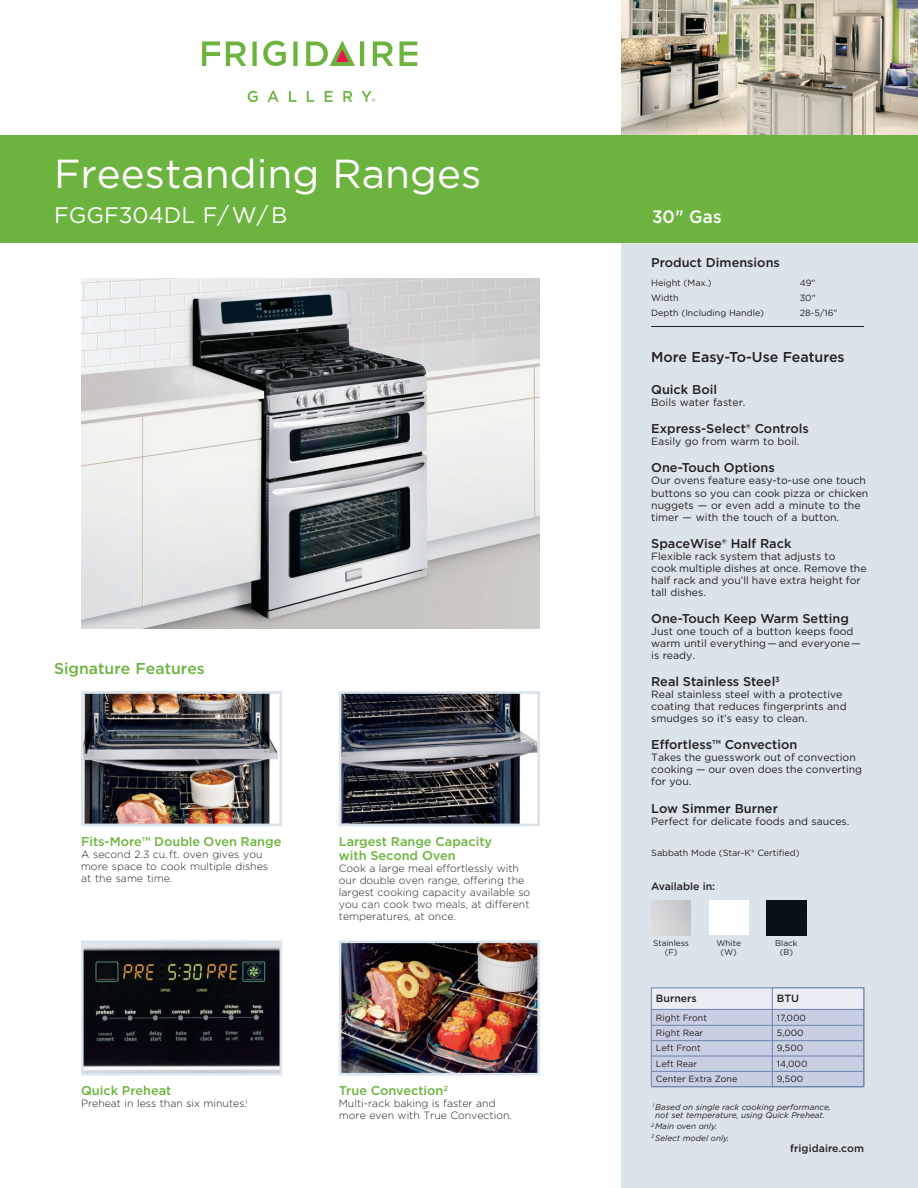
<style>
.page{position:relative;width:918px;height:1188px;background:#fff}
.page>*{position:absolute;margin:0;border:0;box-sizing:border-box;transform-origin:0 0}
.t1{font:40.5px "Gotham";color:#fff}
.t2{font:22.5px "Gotham";color:#fff}
.t3{font:500 18px "Gotham";color:#fff;scale:.95 1}
.t4{font:500 15.75px "Gotham";color:#6cb43f}
.t5{font:500 14.25px "Gotham";color:#231f20}
.t6{font:500 12.75px "Gotham";color:#231f20}
.t7{font:500 12.75px/14.2px "Gotham";color:#6cb43f}
.t8{font:10.5px/12px "Gotham";color:#231f20}
.t9{font:300 10.5px/12px "Gotham";color:#231f20}
.t10{font:500 10.5px "Gotham";color:#231f20}
.t11{font:9px/15.3px "Gotham";color:#231f20}
.t12{font:italic 8.25px/8.2px "Gotham";color:#231f20;text-align:center}
.t13{font:8.25px/9px "Gotham";color:#231f20;text-align:center}
</style>
<div class="page">
<div style="left:621px;top:0;width:297px;height:1188px;background:#dbe4ea"></div>
<img style="left:621px;top:0;width:297px;height:135px">
<div style="left:0;top:135px;width:918px;height:108px;background:#6cb43f"></div>
<hr style="left:651px;top:326px;width:213px;height:1px;background:#231f20">
<svg style="left:248px;top:91px;width:10px;height:11px"></svg>
<svg style="left:268px;top:91px;width:11px;height:11px"></svg>
<svg style="left:289px;top:91px;width:7px;height:11px"></svg>
<svg style="left:307px;top:91px;width:7px;height:11px"></svg>
<svg style="left:325px;top:91px;width:8px;height:11px"></svg>
<svg style="left:343px;top:91px;width:9px;height:11px"></svg>
<svg style="left:263px;top:41px;width:23px;height:25px"></svg>
<svg style="left:400px;top:41px;width:17px;height:25px"></svg>
<svg style="left:202px;top:41px;width:18px;height:25px"></svg>
<svg style="left:226px;top:41px;width:20px;height:25px"></svg>
<svg style="left:252px;top:41px;width:5px;height:25px"></svg>
<svg style="left:293px;top:41px;width:5px;height:25px"></svg>
<svg style="left:373px;top:41px;width:20px;height:25px"></svg>
<svg style="left:306px;top:40px;width:58px;height:26px"></svg>
<svg style="left:361px;top:91px;width:14px;height:11px"></svg>
<div style="left:709px;top:901px;width:40px;height:34px;background:#fff"></div>
<img style="left:767px;top:901px;width:39px;height:34px">
<div style="left:651px;top:988px;width:213px;height:99px;background:#c8cfe2"></div>
<div style="left:651px;top:988px;width:212px;height:21px;background:#eaedf4"></div>
<hr style="left:651px;top:1009px;width:212px;height:1px;background:#6c83af">
<hr style="left:651px;top:1025px;width:212px;height:1px;background:#6c83af">
<hr style="left:651px;top:1040px;width:212px;height:1px;background:#6c83af">
<hr style="left:651px;top:1056px;width:212px;height:1px;background:#6c83af">
<hr style="left:651px;top:1071px;width:212px;height:1px;background:#6c83af">
<div style="left:651px;top:988px;width:213px;height:99px;border:1px solid #6c83af"></div>
<div style="left:772px;top:988px;width:92px;height:99px;border:1px solid #6c83af"></div>
<img style="left:85px;top:695px;width:193px;height:127px">
<div style="left:81px;top:691px;width:201px;height:135px;border:3px solid #dbe4ea"></div>
<img style="left:81px;top:279px;width:459px;height:349px">
<img style="left:343px;top:695px;width:193px;height:127px">
<div style="left:339px;top:691px;width:201px;height:135px;border:3px solid #dbe4ea"></div>
<img style="left:85px;top:944px;width:193px;height:128px">
<div style="left:81px;top:940px;width:201px;height:136px;border:3px solid #dbe4ea"></div>
<img style="left:343px;top:944px;width:193px;height:128px">
<div style="left:339px;top:940px;width:201px;height:136px;border:3px solid #dbe4ea"></div>
<h1 class="t1" style="left:54px;top:147px;width:429px">Freestanding Ranges</h1>
<h2 class="t2" style="left:54px;top:201px;width:235px">FGGF304DL F/ W/ B</h2>
<h3 class="t3" style="left:652px;top:205px;width:75px">30" Gas</h3>
<h3 class="t4" style="left:54px;top:658px;width:152px">Signature Features</h3>
<p class="t7" style="left:81px;top:834px;width:202px">Fits-More™ Double Oven Range</p>
<p class="t9" style="left:81px;top:848px;width:189px">A second 2.3 cu. ft. oven gives you more space to cook multiple dishes at the same time.</p>
<p class="t7" style="left:339px;top:834px;width:155px">Largest Range Capacity with Second Oven</p>
<p class="t9" style="left:339px;top:862px;width:193px">Cook a large meal effortlessly with our double oven range, offering the largest cooking capacity available so you can cook two meals, at different temperatures, at once.</p>
<p class="t7" style="left:81px;top:1084px;width:92px">Quick Preheat</p>
<p class="t9" style="left:81px;top:1097px;width:168px">Preheat in less than six minutes.<sup>1</sup></p>
<p class="t7" style="left:339px;top:1084px;width:111px">True Convection<sup>2</sup></p>
<p class="t9" style="left:339px;top:1097px;width:175px">Multi-rack baking is faster and more even with True Convection.</p>
<p class="t6" style="left:651px;top:254px;width:130px">Product Dimensions</p>
<p class="t11" style="left:651px;top:275px;width:62px">Height (Max.)</p>
<p class="t11" style="left:800px;top:275px;width:17px">49"</p>
<p class="t11" style="left:651px;top:290px;width:29px">Width</p>
<p class="t11" style="left:800px;top:290px;width:17px">30"</p>
<p class="t11" style="left:651px;top:305px;width:114px">Depth (Including Handle)</p>
<p class="t11" style="left:800px;top:305px;width:39px">28-5/16"</p>
<h3 class="t5" style="left:651px;top:348px;width:195px">More Easy-To-Use Features</h3>
<p class="t6" style="left:651px;top:381px;width:67px">Quick Boil</p>
<p class="t8" style="left:651px;top:396px;width:96px">Boils water faster.</p>
<p class="t6" style="left:651px;top:420px;width:159px">Express-Select® Controls</p>
<p class="t8" style="left:651px;top:435px;width:150px">Easily go from warm to boil.</p>
<p class="t6" style="left:651px;top:460px;width:125px">One-Touch Options</p>
<p class="t8" style="left:651px;top:475px;width:219px">Our ovens feature easy-to-use one touch buttons so you can cook pizza or chicken nuggets — or even add a minute to the timer — with the touch of a button.</p>
<p class="t6" style="left:651px;top:535px;width:142px">SpaceWise® Half Rack</p>
<p class="t8" style="left:651px;top:550px;width:217px">Flexible rack system that adjusts to<br>cook multiple dishes at once. Remove the half rack and you’ll have extra height for tall dishes.</p>
<p class="t6" style="left:651px;top:610px;width:199px">One-Touch Keep Warm Setting</p>
<p class="t8" style="left:651px;top:625px;width:211px">Just one touch of a button keeps food warm until everything — and everyone — is ready.</p>
<p class="t6" style="left:651px;top:673px;width:130px">Real Stainless Steel<sup>3</sup></p>
<p class="t8" style="left:651px;top:688px;width:197px">Real stainless steel with a protective coating that reduces fingerprints and smudges so it’s easy to clean.</p>
<p class="t6" style="left:651px;top:736px;width:148px">Effortless™ Convection</p>
<p class="t8" style="left:651px;top:751px;width:213px">Takes the guesswork out of convection cooking — our oven does the converting for you.</p>
<p class="t6" style="left:651px;top:800px;width:128px">Low Simmer Burner</p>
<p class="t8" style="left:651px;top:815px;width:200px">Perfect for delicate foods and sauces.</p>
<p class="t11" style="left:651px;top:845px;width:150px">Sabbath Mode (Star-K® Certified)</p>
<p class="t10" style="left:651px;top:879px;width:65px">Available in:</p>
<p class="t13" style="left:653px;top:939px;width:37px">Stainless (F)</p>
<p class="t13" style="left:716px;top:939px;width:26px">White (W)</p>
<p class="t13" style="left:775px;top:939px;width:24px">Black (B)</p>
<p class="t10" style="left:656px;top:992px;width:42px">Burners</p>
<p class="t11" style="left:656px;top:1010px;width:83px">Right Front<br>Right Rear<br>Left Front<br>Left Rear<br>Center Extra Zone</p>
<p class="t10" style="left:777px;top:992px;width:24px">BTU</p>
<p class="t11" style="left:777px;top:1010px;width:32px">17,000<br>5,000<br>9,500<br>14,000<br>9,500</p>
<p class="t12" style="left:652px;top:1102px;width:180px"><sup>1</sup> Based on single rack cooking performance, not set temperature, using Quick Preheat.</p>
<p class="t12" style="left:651px;top:1120px;width:80px;line-height:11.6px;text-align:left"><sup>2</sup> Main oven only.<br><sup>3</sup> Select model only.</p>
<p class="t10" style="left:790px;top:1141px;width:75px">frigidaire.com</p>
</div>
